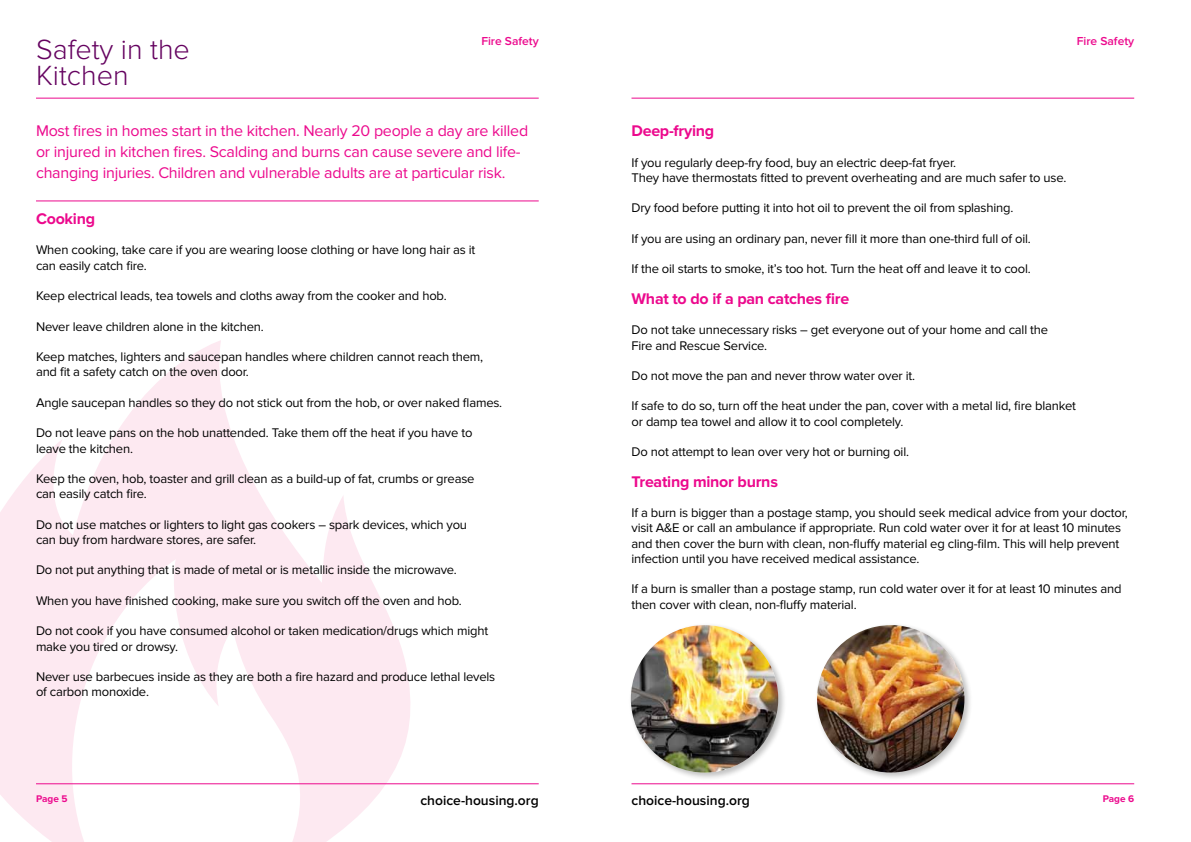
<style>
.page{position:relative;width:1191px;height:842px;background:#fff}
.page>*{position:absolute;margin:0;border:0;box-sizing:border-box;transform-origin:0 0}
.t1{font:300 28.8px/26.4px "Proxima Nova";color:#650360}
.t2{font:16px/21px "Proxima Nova";letter-spacing:-.015em;color:#ec098d}
.t3{font:700 16px "Proxima Nova";letter-spacing:-.015em;color:#ec098d}
.t4{font:600 13.9px "Proxima Nova";color:#000}
.t5{font:13px/15.2px "Proxima Nova";letter-spacing:-.015em;color:#000}
.t6{font:600 12px "Proxima Nova";color:#ec098d}
.t7{font:700 10px "Proxima Nova";color:#ec098d}
</style>
<div class="page">
<svg style="left:0;top:340px;width:423px;height:502px"></svg>
<hr style="left:36px;top:98px;width:503px;height:1px;background:#ec098d">
<hr style="left:36px;top:783px;width:503px;height:1px;background:#ec098d">
<hr style="left:631px;top:98px;width:503px;height:1px;background:#ec098d">
<hr style="left:631px;top:783px;width:503px;height:1px;background:#ec098d">
<hr style="left:36px;top:201px;width:503px;height:1px;background:#ec098d">
<div style="left:628px;top:622px;width:158px;height:159px;background:#000;opacity:.25"></div>
<img style="left:631px;top:625px;width:147px;height:147px;border-radius:74px">
<div style="left:814px;top:622px;width:158px;height:159px;background:#000;opacity:.25"></div>
<img style="left:817px;top:625px;width:147px;height:147px;border-radius:74px">
<h1 class="t1" style="left:36px;top:37px;width:155px">Safety in the<br>Kitchen</h1>
<p class="t6" style="left:481px;top:35px;width:59px">Fire Safety</p>
<p class="t6" style="left:1076px;top:35px;width:59px">Fire Safety</p>
<p class="t2" style="left:36px;top:121px;width:494px">Most fires in homes start in the kitchen. Nearly 20 people a day are killed or injured in kitchen fires. Scalding and burns can cause severe and life&shy;changing injuries. Children and vulnerable adults are at particular risk.</p>
<p class="t3" style="left:36px;top:209px;width:61px">Cooking</p>
<p class="t5" style="left:36px;top:243px;width:441px">When cooking, take care if you are wearing loose clothing or have long hair as it can easily catch fire.</p>
<p class="t5" style="left:36px;top:288px;width:412px">Keep electrical leads, tea towels and cloths away from the cooker and hob.</p>
<p class="t5" style="left:36px;top:319px;width:229px">Never leave children alone in the kitchen.</p>
<p class="t5" style="left:36px;top:349px;width:449px">Keep matches, lighters and saucepan handles where children cannot reach them, and fit a safety catch on the oven door.</p>
<p class="t5" style="left:36px;top:395px;width:468px">Angle saucepan handles so they do not stick out from the hob, or over naked flames.</p>
<p class="t5" style="left:36px;top:425px;width:438px">Do not leave pans on the hob unattended. Take them off the heat if you have to leave the kitchen.</p>
<p class="t5" style="left:36px;top:471px;width:440px">Keep the oven, hob, toaster and grill clean as a build-up of fat, crumbs or grease can easily catch fire.</p>
<p class="t5" style="left:36px;top:517px;width:432px">Do not use matches or lighters to light gas cookers – spark devices, which you can buy from hardware stores, are safer.</p>
<p class="t5" style="left:36px;top:563px;width:422px">Do not put anything that is made of metal or is metallic inside the microwave.</p>
<p class="t5" style="left:36px;top:593px;width:427px">When you have finished cooking, make sure you switch off the oven and hob.</p>
<p class="t5" style="left:36px;top:624px;width:453px">Do not cook if you have consumed alcohol or taken medication/drugs which might make you tired or drowsy.</p>
<p class="t5" style="left:36px;top:669px;width:461px">Never use barbecues inside as they are both a fire hazard and produce lethal levels of carbon monoxide.</p>
<p class="t3" style="left:631px;top:122px;width:84px">Deep-frying</p>
<p class="t5" style="left:631px;top:155px;width:436px">If you regularly deep-fry food, buy an electric deep-fat fryer.<br>They have thermostats fitted to prevent overheating and are much safer to use.</p>
<p class="t5" style="left:631px;top:201px;width:383px">Dry food before putting it into hot oil to prevent the oil from splashing.</p>
<p class="t5" style="left:631px;top:231px;width:401px">If you are using an ordinary pan, never fill it more than one-third full of oil.</p>
<p class="t5" style="left:631px;top:262px;width:401px">If the oil starts to smoke, it’s too hot. Turn the heat off and leave it to cool.</p>
<p class="t3" style="left:631px;top:289px;width:219px">What to do if a pan catches fire</p>
<p class="t5" style="left:631px;top:323px;width:418px">Do not take unnecessary risks – get everyone out of your home and call the<br>Fire and Rescue Service.</p>
<p class="t5" style="left:631px;top:368px;width:285px">Do not move the pan and never throw water over it.</p>
<p class="t5" style="left:631px;top:399px;width:446px">If safe to do so, turn off the heat under the pan, cover with a metal lid, fire blanket or damp tea towel and allow it to cool completely.</p>
<p class="t5" style="left:631px;top:444px;width:279px">Do not attempt to lean over very hot or burning oil.</p>
<p class="t3" style="left:631px;top:472px;width:148px">Treating minor burns</p>
<p class="t5" style="left:631px;top:505px;width:498px">If a burn is bigger than a postage stamp, you should seek medical advice from your doctor, visit A&amp;E or call an ambulance if appropriate. Run cold water over it for at least 10 minutes and then cover the burn with clean, non-fluffy material eg cling-film. This will help prevent infection until you have received medical assistance.</p>
<p class="t5" style="left:631px;top:582px;width:491px">If a burn is smaller than a postage stamp, run cold water over it for at least 10 minutes and then cover with clean, non-fluffy material.</p>
<p class="t7" style="left:36px;top:792px;width:33px">Page 5</p>
<p class="t4" style="left:420px;top:792px;width:120px">choice-housing.org</p>
<p class="t4" style="left:631px;top:792px;width:120px">choice-housing.org</p>
<p class="t7" style="left:1102px;top:792px;width:33px">Page 6</p>
</div>
